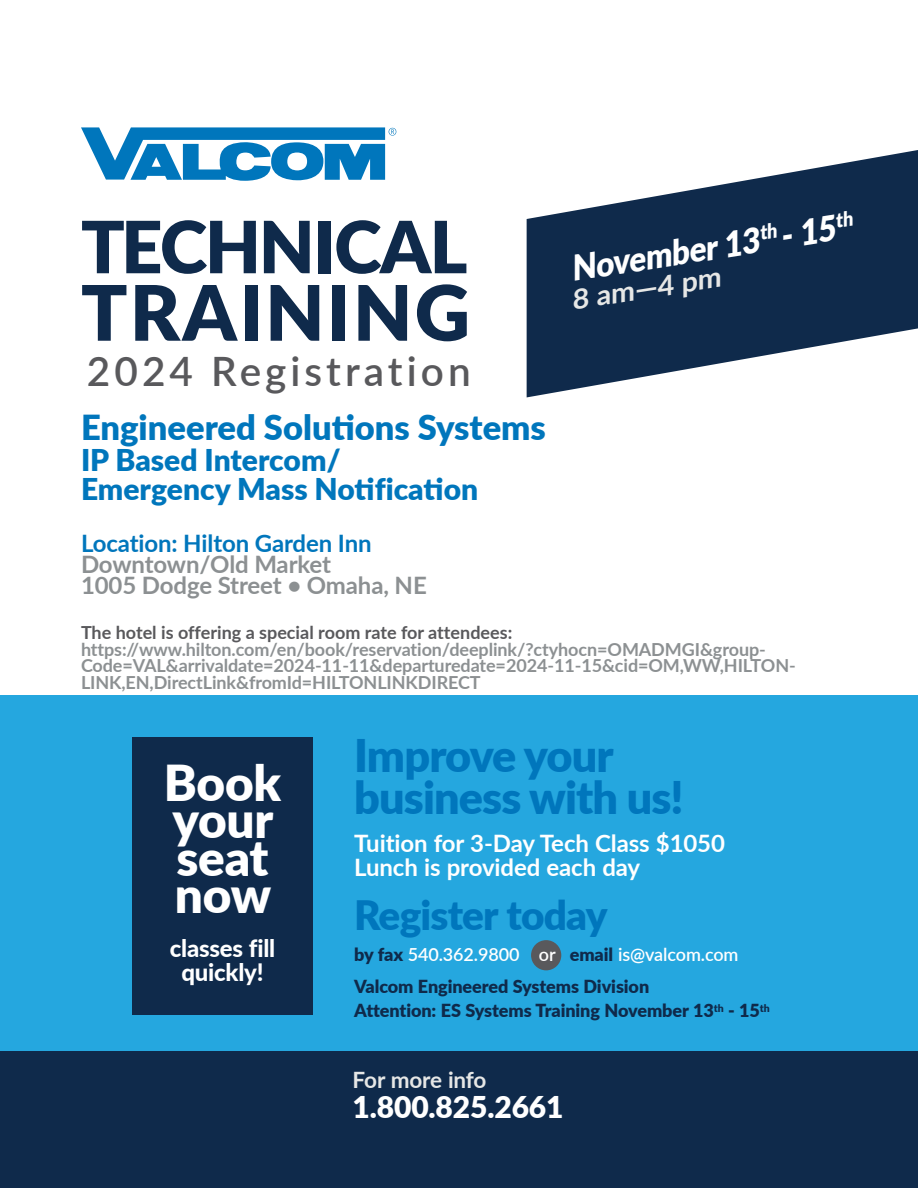
<style>
.page{position:relative;width:918px;height:1188px;background:#fff}
.page>*{position:absolute;margin:0;border:0;box-sizing:border-box;transform-origin:0 0}
.t1{font:900 76.5px "Lato";letter-spacing:.03em;color:#0f2a4b}
.t2{font:900 72px "Lato";letter-spacing:-.025em;color:#0f2a4b}
.t3{font:900 49.5px/37.5px "Lato";letter-spacing:-.005em;color:#fff}
.t4{font:900 45px/42px "Lato";letter-spacing:-.02em;color:#0076bc}
.t5{font:600 40.5px "Lato";letter-spacing:.1em;color:#59595c}
.t6{font:900 40.5px "Lato";letter-spacing:-.02em;color:#0076bc}
.t7{font:italic 900 35.1px "Lato";color:#fff;scale:.9 1}
.t8{font:900 34.5px "Lato";color:#0076bc}
.t9{font:900 30px/28.5px "Lato";color:#0076bc}
.t10{font:900 30px "Lato";letter-spacing:-.005em;color:#fff}
.t11{font:italic 700 28.05px "Lato";color:#e6e7e6}
.t12{font:700 24px/24px "Lato";letter-spacing:-.005em;color:#fff}
.t13{font:700 24px/21px "Lato";letter-spacing:-.005em;color:#8c9092}
.t14{font:700 24px "Lato";letter-spacing:-.005em;color:#0076bc}
.t15{font:800 24px/24px "Lato";letter-spacing:-.01em;color:#fff;text-align:center}
.t16{font:700 22.5px "Lato";letter-spacing:-.01em;color:#e6e7e6}
.t17{font:700 18px/16.5px "Lato";letter-spacing:-.005em;color:#8c9092}
.t18{font:900 18px/31.5px "Lato";letter-spacing:-.005em;color:#0f2a4b}
.t19{font:700 18px "Lato";color:#59595c}
.s1{font-weight:600;color:#fff}
</style>
<div class="page">
<div style="left:0;top:695px;width:918px;height:401px;background:#25a7df"></div>
<div style="left:531px;top:940px;width:30px;height:30px;background:#59595c;border-radius:50%"></div>
<svg style="left:81px;top:127px;width:315px;height:54px"></svg>
<svg style="left:527px;top:150px;width:391px;height:247px;fill:#0f2a4b"></svg>
<div style="left:0;top:1051px;width:918px;height:137px;background:#0f2a4b"></div>
<div style="left:132px;top:738px;width:181px;height:277px;background:#0f2a4b"></div>
<h3 class="t7" style="left:567px;top:243px;width:319px;rotate:-9deg">November 13<sup>th</sup> - 15<sup>th</sup></h3>
<h2 class="t2" style="left:81px;top:193px;width:388px">TECHNICAL</h2>
<h1 class="t1" style="left:81px;top:255px;width:391px">TRAINING</h1>
<h3 class="t5" style="left:87px;top:342px;width:385px">2024 Registration</h3>
<h3 class="t8" style="left:81px;top:401px;width:467px">Engineered Solutions Systems</h3>
<h3 class="t9" style="left:81px;top:445px;width:399px">IP Based Intercom/<br>Emergency Mass Notification</h3>
<h3 class="t14" style="left:81px;top:526px;width:292px">Location: Hilton Garden Inn</h3>
<h3 class="t13" style="left:81px;top:553px;width:347px">Downtown/Old Market<br>1005 Dodge Street • Omaha, NE</h3>
<p class="t19" style="left:81px;top:619px;width:433px">The hotel is offering a special room rate for attendees:</p>
<p class="t17" style="left:81px;top:640px;width:716px">https://www.hilton.com/en/book/reservation/deeplink/?ctyhocn=OMADMGI&amp;group-<br>Code=VAL&amp;arrivaldate=2024-11-11&amp;departuredate=2024-11-15&amp;cid=OM,WW,HILTON-<br>LINK,EN,DirectLink&amp;fromId=HILTONLINKDIRECT</p>
<h3 class="t11" style="left:568px;top:279px;width:152px;rotate:-9deg">8 am—4 pm</h3>
<h3 class="t3" style="left:164px;top:762px;width:119px">Book your seat now</h3>
<h3 class="t15" style="left:170px;top:936px;width:107px">classes fill quickly!</h3>
<h3 class="t4" style="left:354px;top:733px;width:331px">Improve your business with us!</h3>
<h3 class="t12" style="left:354px;top:830px;width:372px">Tuition for 3-Day Tech Class $1050<br>Lunch is provided each day</h3>
<h3 class="t6" style="left:354px;top:885px;width:255px">Register today</h3>
<p class="t18" style="left:354px;top:938px;width:386px">by fax <span class="s1">540.362.9800 or</span> email <span class="s1">is@valcom.com<br></span>Valcom Engineered Systems Division</p>
<p class="t18" style="left:354px;top:994px;width:417px">Attention: ES Systems Training November 13<sup>th</sup> - 15<sup>th</sup></p>
<p class="t16" style="left:353px;top:1063px;width:135px">For more info</p>
<h3 class="t10" style="left:353px;top:1084px;width:212px">1.800.825.2661</h3>
</div>
